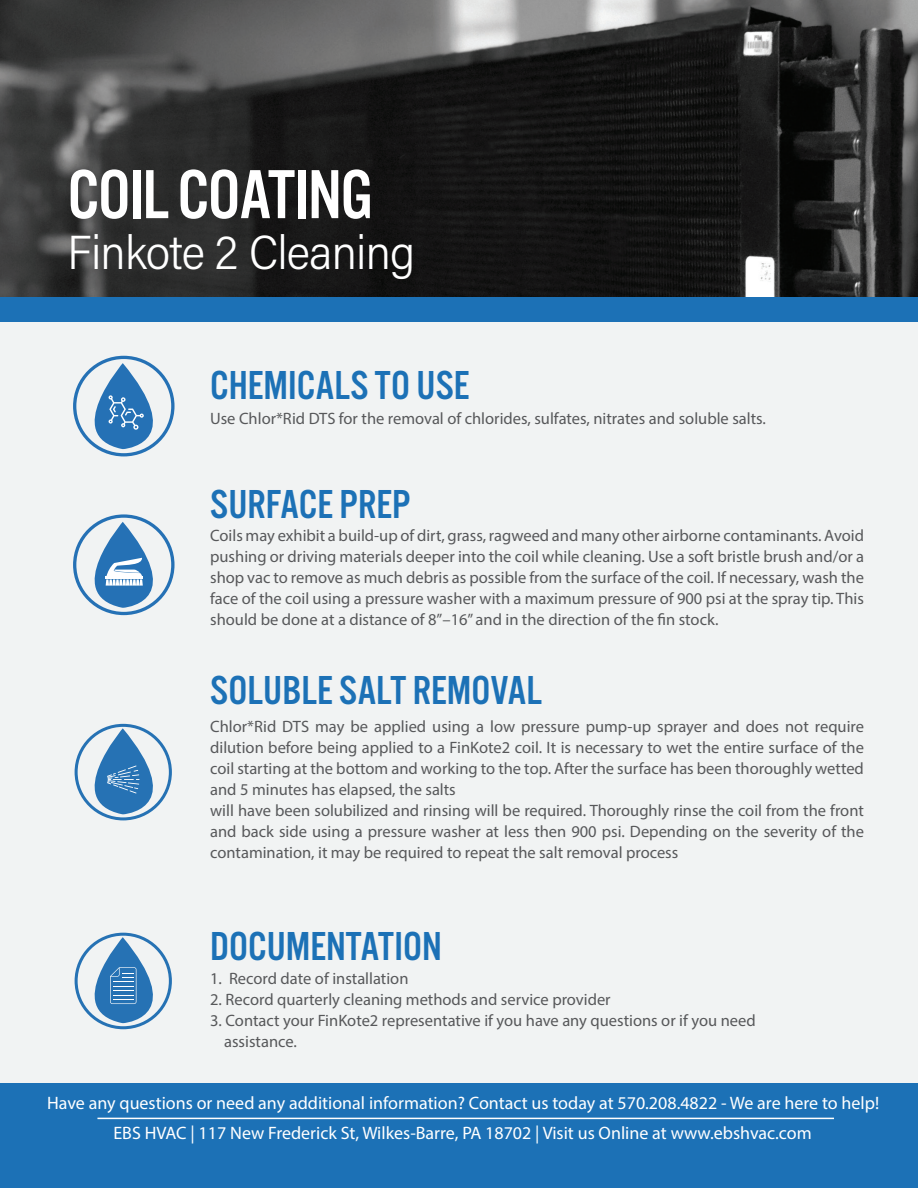
<style>
.page{position:relative;width:918px;height:1188px;background:#f1f3f3}
.page>*{position:absolute;margin:0;border:0;box-sizing:border-box;transform-origin:0 0}
.t1{font:72px "Alternate Gothic FS Three";letter-spacing:-.02em;color:#fff}
.t2{font:48px "Acumin Variable Concept";letter-spacing:-.02em;color:#fff}
.t3{font:42px "Alternate Gothic FS Three";color:#1c71b6}
.t4{font:18px "Myriad Pro";color:#fff}
.t5{font:16.5px/21px "Myriad Pro";color:#57585a;text-align:justify}
</style>
<div class="page">
<div style="left:75px;top:933px;width:97px;height:96px;border:3px solid #2672b4;border-radius:50%"></div>
<svg style="left:74px;top:937px;width:98px;height:86px"></svg>
<div style="left:73px;top:356px;width:102px;height:100px;border:3px solid #2571b5;border-radius:50%"></div>
<svg style="left:73px;top:363px;width:102px;height:86px"></svg>
<div style="left:75px;top:724px;width:97px;height:96px;border:3px solid #2672b4;border-radius:50%"></div>
<svg style="left:74px;top:728px;width:98px;height:86px"></svg>
<img style="left:0;top:0;width:918px;height:297px">
<div style="left:0;top:297px;width:918px;height:25px;background:#1c71b6"></div>
<div style="left:73px;top:514px;width:102px;height:101px;border:3px solid #2571b5;border-radius:50%"></div>
<svg style="left:73px;top:522px;width:102px;height:86px"></svg>
<div style="left:0;top:1083px;width:918px;height:105px;background:#1c71b6"></div>
<hr style="left:97px;top:1118px;width:737px;height:1px;background:#fff">
<p class="t1" style="left:68px;top:157px;width:307px">COIL COATING</p>
<p class="t2" style="left:68px;top:219px;width:349px">Finkote 2 Cleaning</p>
<p class="t3" style="left:210px;top:364px;width:261px">CHEMICALS TO USE</p>
<p class="t5" style="left:210px;top:408px;width:557px">Use Chlor*Rid DTS for the removal of chlorides, sulfates, nitrates and soluble salts.</p>
<p class="t3" style="left:210px;top:483px;width:202px">SURFACE PREP</p>
<p class="t5" style="left:210px;top:525px;width:655px">Coils may exhibit a build-up of dirt, grass, ragweed and many other airborne contaminants. Avoid pushing or driving materials deeper into the coil while cleaning. Use a soft bristle brush and/or a shop vac to remove as much debris as possible from the surface of the coil. If necessary, wash the face of the coil using a pressure washer with a maximum pressure of 900 psi at the spray tip. This should be done at a distance of 8”–16” and in the direction of the fin stock.</p>
<p class="t3" style="left:210px;top:668px;width:333px">SOLUBLE SALT REMOVAL</p>
<p class="t5" style="left:210px;top:715px;width:655px">Chlor*Rid DTS may be applied using a low pressure pump-up sprayer and does not require dilution before being applied to a FinKote2 coil. It is necessary to wet the entire surface of the coil starting at the bottom and working to the top. After the surface has been thoroughly wetted and 5 minutes has elapsed, the salts</p>
<p class="t5" style="left:210px;top:799px;width:655px">will have been solubilized and rinsing will be required. Thoroughly rinse the coil from the front and back side using a pressure washer at less then 900 psi. Depending on the severity of the contamination, it may be required to repeat the salt removal process</p>
<p class="t3" style="left:210px;top:924px;width:233px">DOCUMENTATION</p>
<p class="t5" style="left:210px;top:968px;width:200px">1. Record date of installation</p>
<p class="t5" style="left:210px;top:989px;width:402px">2. Record quarterly cleaning methods and service provider</p>
<p class="t5" style="left:210px;top:1010px;width:547px">3. Contact your FinKote2 representative if you have any questions or if you need</p>
<p class="t5" style="left:224px;top:1031px;width:74px">assistance.</p>
<p class="t4" style="left:47px;top:1092px;width:834px">Have any questions or need any additional information? Contact us today at 570.208.4822 - We are here to help!</p>
<p class="t4" style="left:113px;top:1122px;width:700px">EBS HVAC | 117 New Frederick St, Wilkes-Barre, PA 18702 | Visit us Online at www.ebshvac.com</p>
</div>
